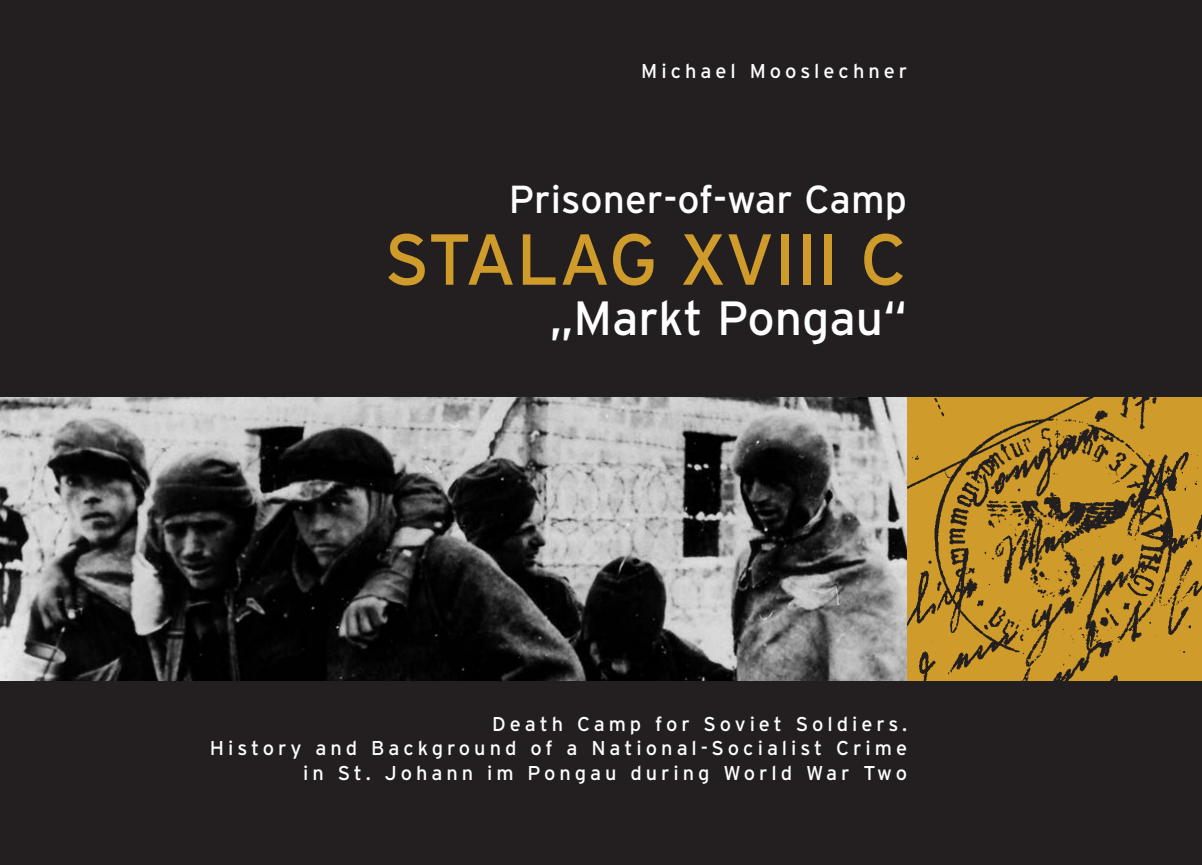
<style>
.page{position:relative;width:1202px;height:865px;background:#231f20}
.page>*{position:absolute;margin:0;border:0;box-sizing:border-box;transform-origin:0 0}
.t1{font:72px "Interstate";color:#cf9b2a}
.t2{font:48px "Interstate";color:#fff}
.t3{font:39px "Interstate";letter-spacing:.005em;color:#fff}
.t4{font:20px/24.4px "Interstate";letter-spacing:.2em;color:#fff;text-align:right}
</style>
<div class="page">
<img style="left:0;top:397px;width:907px;height:283px">
<svg style="left:907px;top:397px;width:295px;height:283px;background:#ac8227"></svg>
<p class="t4" style="left:641px;top:59px;width:267px">Michael Mooslechner</p>
<h3 class="t3" style="left:509px;top:176px;width:400px">Prisoner-of-war Camp</h3>
<h1 class="t1" style="left:384px;top:218px;width:524px">STALAG XVIII C</h1>
<h2 class="t2" style="left:549px;top:290px;width:359px">„Markt Pongau“</h2>
<p class="t4" style="left:210px;top:711px;width:699px">Death Camp for Soviet Soldiers.<br>History and Background of a National-Socialist Crime in St. Johann im Pongau during World War Two</p>
</div>
